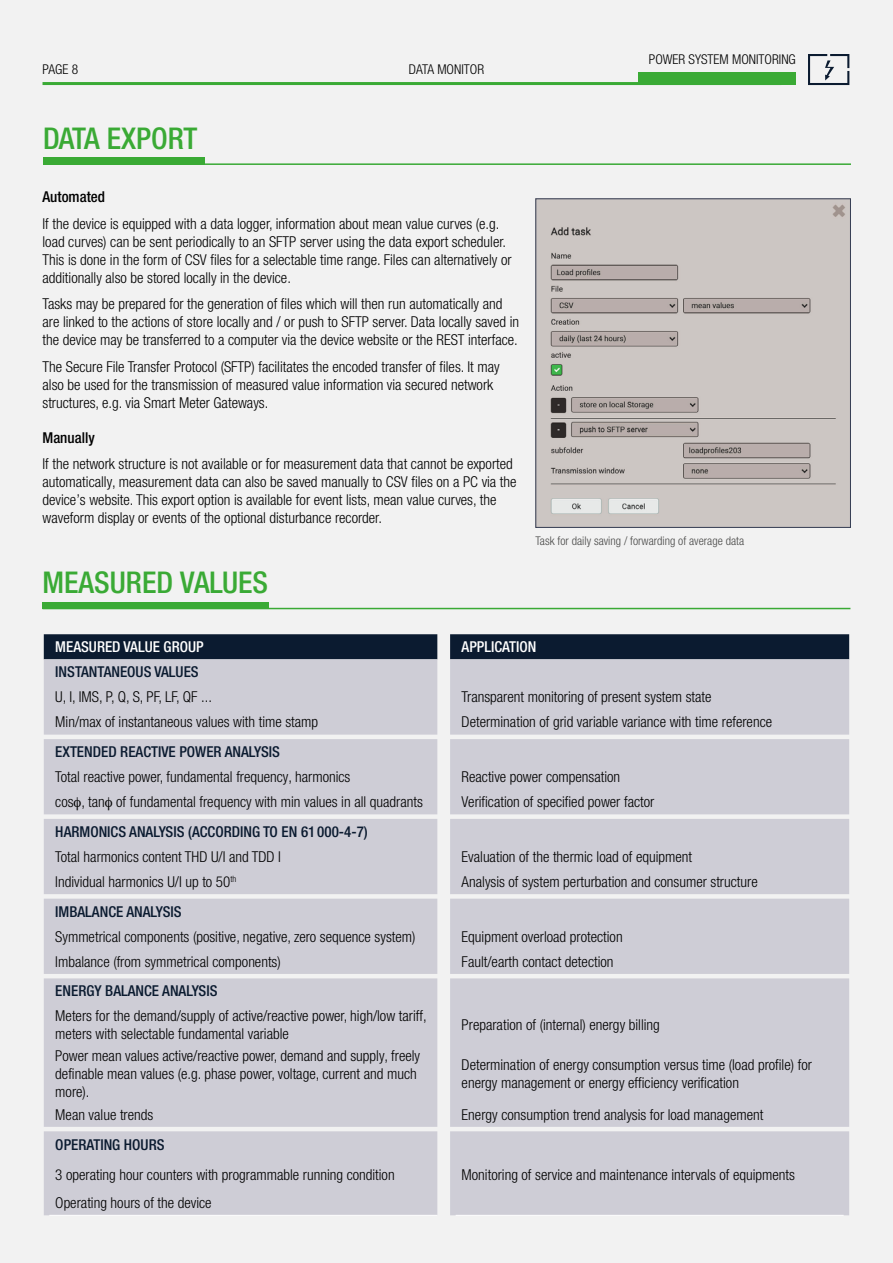
<style>
.page{position:relative;width:893px;height:1263px;background:#f2f2f2}
.page>*{position:absolute;margin:0;border:0;box-sizing:border-box;transform-origin:0 0}
.t1{font:500 condensed 30px "Helvetica Neue LTW1 G";color:#3aaa35}
.t2{font:300 condensed 15px/18px "Helvetica Neue LT Pro";color:#000}
.t3{font:500 condensed 15px "Helvetica Neue LT Pro";color:#0b1b30}
.t4{font:500 condensed 15px "Helvetica Neue LT Pro";color:#fff}
.t5{font:500 condensed 15px "Helvetica Neue LT Pro";color:#000}
.t6{font:300 condensed 13.5px "Helvetica Neue LT Pro";color:#000}
.t7{font:300 condensed 12px "Helvetica Neue LT Pro";color:#4a4a49}
</style>
<div class="page">
<hr style="left:43px;top:82px;width:738px;height:3px;background:#3aaa35">
<div style="left:638px;top:72px;width:158px;height:13px;background:#3aaa35"></div>
<svg style="left:808px;top:54px;width:41px;height:31px"></svg>
<div style="left:43px;top:602px;width:226px;height:6px;background:#3aaa35"></div>
<hr style="left:43px;top:608px;width:807px;height:1px;background:#3aaa35">
<div style="left:44px;top:634px;width:805px;height:25px;background:#0b1b30"></div>
<div style="left:44px;top:659px;width:805px;height:556px;background:#cecdd6"></div>
<hr style="left:49px;top:1215px;width:388px;height:1px;background:#fff">
<hr style="left:456px;top:1215px;width:388px;height:1px;background:#fff">
<div style="left:43px;top:157px;width:162px;height:8px;background:#3aaa35"></div>
<hr style="left:43px;top:163px;width:808px;height:2px;background:#3aaa35">
<img style="left:538px;top:201px;width:311px;height:325px">
<div style="left:536px;top:199px;width:315px;height:329px;border:1px solid #363e54"></div>
<svg style="left:74px;top:797px;width:7px;height:13px"></svg>
<svg style="left:105px;top:797px;width:7px;height:13px"></svg>
<p class="t6" style="left:43px;top:62px;width:37px">PAGE 8</p>
<p class="t6" style="left:409px;top:62px;width:77px">DATA MONITOR</p>
<p class="t6" style="left:649px;top:51px;width:148px">POWER SYSTEM MONITORING</p>
<h1 class="t1" style="left:43px;top:120px;width:156px">DATA EXPORT</h1>
<p class="t5" style="left:43px;top:188px;width:64px">Automated</p>
<p class="t2" style="left:43px;top:214px;width:471px">If the device is equipped with a data logger, information about mean value curves (e.g. load curves) can be sent periodically to an SFTP server using the data export scheduler.<br>This is done in the form of CSV files for a selectable time range. Files can alternatively or additionally also be stored locally in the device.</p>
<p class="t2" style="left:43px;top:295px;width:478px">Tasks may be prepared for the generation of files which will then run automatically and are linked to the actions of store locally and / or push to SFTP server. Data locally saved in the device may be transferred to a computer via the device website or the REST interface.</p>
<p class="t2" style="left:43px;top:357px;width:459px">The Secure File Transfer Protocol (SFTP) facilitates the encoded transfer of files. It may also be used for the transmission of measured value information via secured network structures, e.g. via Smart Meter Gateways.</p>
<p class="t5" style="left:43px;top:428px;width:54px">Manually</p>
<p class="t2" style="left:43px;top:455px;width:476px">If the network structure is not available or for measurement data that cannot be exported automatically, measurement data can also be saved manually to CSV files on a PC via the device’s website. This export option is available for event lists, mean value curves, the waveform display or events of the optional disturbance recorder.</p>
<h1 class="t1" style="left:43px;top:565px;width:227px">MEASURED VALUES</h1>
<p class="t7" style="left:535px;top:534px;width:210px">Task for daily saving / forwarding of average data</p>
<p class="t4" style="left:55px;top:638px;width:150px">MEASURED VALUE GROUP</p>
<p class="t4" style="left:462px;top:638px;width:76px">APPLICATION</p>
<p class="t3" style="left:55px;top:663px;width:145px">INSTANTANEOUS VALUES</p>
<p class="t2" style="left:55px;top:688px;width:158px">U, I, IMS, P, Q, S, PF, LF, QF ...</p>
<p class="t2" style="left:462px;top:688px;width:251px">Transparent monitoring of present system state</p>
<p class="t2" style="left:55px;top:713px;width:264px">Min/max of instantaneous values with time stamp</p>
<p class="t2" style="left:462px;top:713px;width:312px">Determination of grid variable variance with time reference</p>
<p class="t3" style="left:55px;top:743px;width:226px">EXTENDED REACTIVE POWER ANALYSIS</p>
<p class="t2" style="left:55px;top:768px;width:297px">Total reactive power, fundamental frequency, harmonics</p>
<p class="t2" style="left:462px;top:768px;width:160px">Reactive power compensation</p>
<p class="t2" style="left:55px;top:793px;width:369px">cos , tan of fundamental frequency with min values in all quadrants</p>
<p class="t2" style="left:462px;top:793px;width:194px">Verification of specified power factor</p>
<p class="t3" style="left:55px;top:822px;width:314px">HARMONICS ANALYSIS (ACCORDING TO EN 61 000-4-7)</p>
<p class="t2" style="left:55px;top:847px;width:227px">Total harmonics content THD U/I and TDD I</p>
<p class="t2" style="left:462px;top:847px;width:232px">Evaluation of the thermic load of equipment</p>
<p class="t2" style="left:55px;top:872px;width:183px">Individual harmonics U/I up to 50<sup>th</sup></p>
<p class="t2" style="left:462px;top:872px;width:298px">Analysis of system perturbation and consumer structure</p>
<p class="t3" style="left:55px;top:902px;width:128px">IMBALANCE ANALYSIS</p>
<p class="t2" style="left:55px;top:927px;width:362px">Symmetrical components (positive, negative, zero sequence system)</p>
<p class="t2" style="left:462px;top:927px;width:163px">Equipment overload protection</p>
<p class="t2" style="left:55px;top:952px;width:227px">Imbalance (from symmetrical components)</p>
<p class="t2" style="left:462px;top:952px;width:153px">Fault/earth contact detection</p>
<p class="t3" style="left:55px;top:982px;width:164px">ENERGY BALANCE ANALYSIS</p>
<p class="t2" style="left:55px;top:1006px;width:373px">Meters for the demand/supply of active/reactive power, high/low tariff, meters with selectable fundamental variable</p>
<p class="t2" style="left:462px;top:1015px;width:200px">Preparation of (internal) energy billing</p>
<p class="t2" style="left:55px;top:1046px;width:366px">Power mean values active/reactive power, demand and supply, freely definable mean values (e.g. phase power, voltage, current and much more).</p>
<p class="t2" style="left:462px;top:1055px;width:352px">Determination of energy consumption versus time (load profile) for energy management or energy efficiency verification</p>
<p class="t2" style="left:55px;top:1105px;width:100px">Mean value trends</p>
<p class="t2" style="left:462px;top:1105px;width:303px">Energy consumption trend analysis for load management</p>
<p class="t3" style="left:55px;top:1136px;width:111px">OPERATING HOURS</p>
<p class="t2" style="left:55px;top:1165px;width:341px">3 operating hour counters with programmable running condition</p>
<p class="t2" style="left:462px;top:1165px;width:335px">Monitoring of service and maintenance intervals of equipments</p>
<p class="t2" style="left:55px;top:1194px;width:158px">Operating hours of the device</p>
</div>
